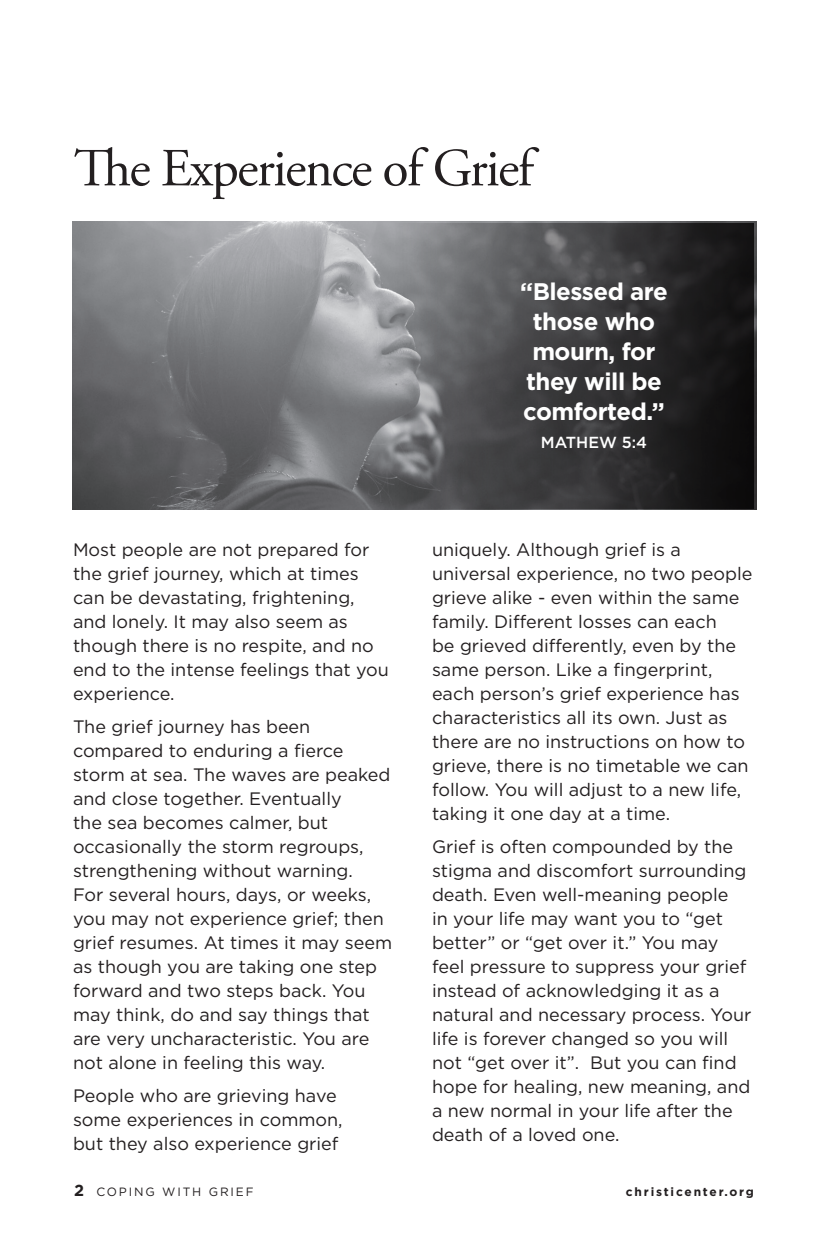
<style>
.page{position:relative;width:828px;height:1260px;background:#fff}
.page>*{position:absolute;margin:0;border:0;box-sizing:border-box;transform-origin:0 0}
.t1{font:53.6px "Adobe Garamond Pro";letter-spacing:-.03em;color:#231f20}
.t2{font:700 24px/30.2px "Gotham";letter-spacing:-.02em;color:#fff;text-align:center}
.t3{font:18px/24px "Gotham";color:#231f20}
.t4{font:500 16px "Gotham";color:#fff}
.t5{font:700 12px "Gotham";letter-spacing:.15em;color:#231f20}
.t6{font:12px "Gotham";letter-spacing:.15em;color:#231f20}
.s1{font-weight:700;font-size:16px}
</style>
<div class="page">
<img style="left:72px;top:221px;width:685px;height:288px">
<svg style="left:394px;top:224px;width:360px;height:285px;background:#424244"></svg>
<p class="t1" style="left:74px;top:136px;width:461px">The Experience of Grief</p>
<p class="t3" style="left:73px;top:538px;width:317px">Most people are not prepared for the grief journey, which at times can be devastating, frightening, and lonely. It may also seem as though there is no respite, and no end to the intense feelings that you experience.</p>
<p class="t3" style="left:73px;top:715px;width:321px">The grief journey has been compared to enduring a fierce storm at sea. The waves are peaked and close together. Eventually<br>the sea becomes calmer, but occasionally the storm regroups, strengthening without warning.<br>For several hours, days, or weeks, you may not experience grief; then grief resumes. At times it may seem as though you are taking one step forward and two steps back. You may think, do and say things that are very uncharacteristic. You are not alone in feeling this way.</p>
<p class="t3" style="left:73px;top:1084px;width:271px">People who are grieving have some experiences in common, but they also experience grief</p>
<p class="t2" style="left:520px;top:276px;width:149px">“Blessed are those who mourn, for they will be comforted.”</p>
<p class="t4" style="left:541px;top:432px;width:108px">MATHEW 5:4</p>
<p class="t3" style="left:432px;top:538px;width:322px">uniquely. Although grief is a universal experience, no two people grieve alike - even within the same family. Different losses can each<br>be grieved differently, even by the same person. Like a fingerprint, each person’s grief experience has characteristics all its own. Just as there are no instructions on how to grieve, there is no timetable we can follow. You will adjust to a new life, taking it one day at a time.</p>
<p class="t3" style="left:432px;top:835px;width:321px">Grief is often compounded by the stigma and discomfort surrounding death. Even well-meaning people<br>in your life may want you to “get better” or “get over it.” You may feel pressure to suppress your grief instead of acknowledging it as a natural and necessary process. Your life is forever changed so you will not “get over it”. But you can find hope for healing, new meaning, and a new normal in your life after the death of a loved one.</p>
<p class="t6" style="left:74px;top:1184px;width:181px"><span class="s1">2</span> COPING WITH GRIEF</p>
<p class="t5" style="left:626px;top:1183px;width:130px">christicenter.org</p>
</div>
